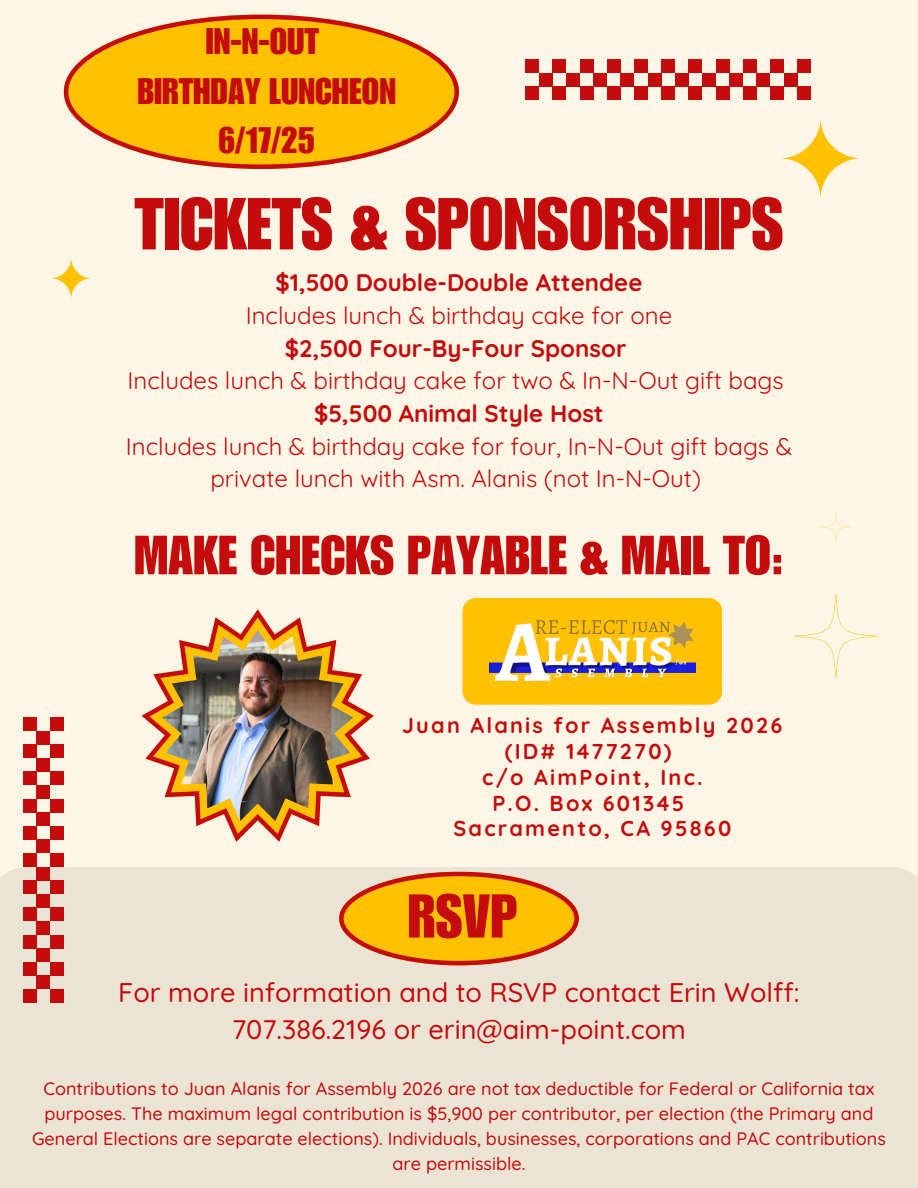
<style>
.page{position:relative;width:918px;height:1188px;background:#fdf5e5}
.page>*{position:absolute;margin:0;border:0;box-sizing:border-box;transform-origin:0 0}
.t1{font:72px "Impact LT Std";color:#c40c0c}
.t2{font:60.45px "Impact LT Std";color:#c40c0c}
.t3{font:54px "Impact LT Std";color:#c40c0c}
.t4{font:36px/49.5px "Impact LT Std";color:#c40c0c;text-align:center}
.t5{font:500 27px/37.2px "Quicksand";color:#c40c0c;text-align:center}
.t6{font:24px/32.7px "Quicksand";color:#c40c0c;text-align:center}
.t7{font:700 24px "Quicksand";color:#c40c0c}
.t8{font:700 21.6px/25.8px "Quicksand";letter-spacing:.1em;color:#c40c0c;text-align:center}
.t9{font:500 18px/24.8px "Quicksand";color:#c40c0c;text-align:center}
</style>
<div class="page">
<div style="left:0;top:867px;width:918px;height:321px;background:#ebe3d4"></div>
<svg style="left:142px;top:609px;width:231px;height:232px"></svg>
<svg style="left:339px;top:872px;width:240px;height:93px;background:#f4b42d"></svg>
<svg style="left:794px;top:594px;width:84px;height:84px"></svg>
<svg style="left:821px;top:512px;width:30px;height:30px"></svg>
<svg style="left:780px;top:118px;width:81px;height:81px"></svg>
<svg style="left:50px;top:258px;width:42px;height:41px"></svg>
<img style="left:162px;top:630px;width:191px;height:191px">
<svg style="left:64px;top:15px;width:395px;height:154px"></svg>
<div style="left:607px;top:59px;width:14px;height:14px;background:#c40c0c"></div>
<div style="left:525px;top:59px;width:14px;height:14px;background:#c40c0c"></div>
<div style="left:607px;top:86px;width:14px;height:14px;background:#c40c0c"></div>
<div style="left:525px;top:86px;width:14px;height:14px;background:#c40c0c"></div>
<div style="left:702px;top:73px;width:14px;height:13px;background:#c40c0c"></div>
<div style="left:797px;top:59px;width:14px;height:14px;background:#c40c0c"></div>
<div style="left:797px;top:86px;width:14px;height:14px;background:#c40c0c"></div>
<div style="left:621px;top:73px;width:13px;height:13px;background:#c40c0c"></div>
<div style="left:539px;top:73px;width:14px;height:13px;background:#c40c0c"></div>
<div style="left:716px;top:59px;width:13px;height:14px;background:#c40c0c"></div>
<div style="left:716px;top:86px;width:13px;height:14px;background:#c40c0c"></div>
<div style="left:634px;top:59px;width:14px;height:14px;background:#c40c0c"></div>
<div style="left:553px;top:59px;width:13px;height:14px;background:#c40c0c"></div>
<div style="left:634px;top:86px;width:14px;height:14px;background:#c40c0c"></div>
<div style="left:553px;top:86px;width:13px;height:14px;background:#c40c0c"></div>
<div style="left:729px;top:73px;width:14px;height:13px;background:#c40c0c"></div>
<div style="left:648px;top:73px;width:13px;height:13px;background:#c40c0c"></div>
<div style="left:566px;top:73px;width:14px;height:13px;background:#c40c0c"></div>
<div style="left:743px;top:59px;width:14px;height:14px;background:#c40c0c"></div>
<div style="left:743px;top:86px;width:14px;height:14px;background:#c40c0c"></div>
<div style="left:675px;top:73px;width:14px;height:13px;background:#c40c0c"></div>
<div style="left:593px;top:73px;width:14px;height:13px;background:#c40c0c"></div>
<div style="left:770px;top:59px;width:14px;height:14px;background:#c40c0c"></div>
<div style="left:770px;top:86px;width:14px;height:14px;background:#c40c0c"></div>
<div style="left:661px;top:59px;width:14px;height:14px;background:#c40c0c"></div>
<div style="left:580px;top:59px;width:13px;height:14px;background:#c40c0c"></div>
<div style="left:661px;top:86px;width:14px;height:14px;background:#c40c0c"></div>
<div style="left:580px;top:86px;width:13px;height:14px;background:#c40c0c"></div>
<div style="left:757px;top:73px;width:13px;height:13px;background:#c40c0c"></div>
<div style="left:689px;top:59px;width:13px;height:14px;background:#c40c0c"></div>
<div style="left:689px;top:86px;width:13px;height:14px;background:#c40c0c"></div>
<div style="left:784px;top:73px;width:13px;height:13px;background:#c40c0c"></div>
<div style="left:462px;top:598px;width:260px;height:107px;background:#ffc100;border-radius:14px"></div>
<img style="left:489px;top:620px;width:206px;height:85px">
<div style="left:23px;top:908px;width:14px;height:13px;background:#c40c0c"></div>
<div style="left:23px;top:989px;width:14px;height:14px;background:#c40c0c"></div>
<div style="left:50px;top:908px;width:14px;height:13px;background:#c40c0c"></div>
<div style="left:50px;top:989px;width:14px;height:14px;background:#c40c0c"></div>
<div style="left:37px;top:812px;width:13px;height:14px;background:#c40c0c"></div>
<div style="left:23px;top:717px;width:14px;height:14px;background:#c40c0c"></div>
<div style="left:50px;top:717px;width:14px;height:14px;background:#c40c0c"></div>
<div style="left:37px;top:894px;width:13px;height:14px;background:#c40c0c"></div>
<div style="left:37px;top:976px;width:13px;height:13px;background:#c40c0c"></div>
<div style="left:23px;top:799px;width:14px;height:13px;background:#c40c0c"></div>
<div style="left:50px;top:799px;width:14px;height:13px;background:#c40c0c"></div>
<div style="left:23px;top:880px;width:14px;height:14px;background:#c40c0c"></div>
<div style="left:23px;top:962px;width:14px;height:14px;background:#c40c0c"></div>
<div style="left:50px;top:880px;width:14px;height:14px;background:#c40c0c"></div>
<div style="left:50px;top:962px;width:14px;height:14px;background:#c40c0c"></div>
<div style="left:37px;top:785px;width:13px;height:14px;background:#c40c0c"></div>
<div style="left:37px;top:867px;width:13px;height:13px;background:#c40c0c"></div>
<div style="left:37px;top:948px;width:13px;height:14px;background:#c40c0c"></div>
<div style="left:23px;top:772px;width:14px;height:13px;background:#c40c0c"></div>
<div style="left:50px;top:772px;width:14px;height:13px;background:#c40c0c"></div>
<div style="left:37px;top:840px;width:13px;height:13px;background:#c40c0c"></div>
<div style="left:37px;top:921px;width:13px;height:14px;background:#c40c0c"></div>
<div style="left:23px;top:744px;width:14px;height:14px;background:#c40c0c"></div>
<div style="left:50px;top:744px;width:14px;height:14px;background:#c40c0c"></div>
<div style="left:23px;top:853px;width:14px;height:14px;background:#c40c0c"></div>
<div style="left:23px;top:935px;width:14px;height:13px;background:#c40c0c"></div>
<div style="left:50px;top:853px;width:14px;height:14px;background:#c40c0c"></div>
<div style="left:50px;top:935px;width:14px;height:13px;background:#c40c0c"></div>
<div style="left:37px;top:758px;width:13px;height:14px;background:#c40c0c"></div>
<div style="left:23px;top:826px;width:14px;height:14px;background:#c40c0c"></div>
<div style="left:50px;top:826px;width:14px;height:14px;background:#c40c0c"></div>
<div style="left:37px;top:731px;width:13px;height:13px;background:#c40c0c"></div>
<p class="t4" style="left:137px;top:22px;width:260px">IN-N-OUT<br>BIRTHDAY LUNCHEON<br>6/17/25</p>
<p class="t1" style="left:135px;top:198px;width:650px">TICKETS &amp; SPONSORSHIPS</p>
<p class="t7" style="left:275px;top:267px;width:369px">$1,500 Double-Double Attendee</p>
<p class="t6" style="left:246px;top:299px;width:428px">Includes lunch &amp; birthday cake for one</p>
<p class="t7" style="left:285px;top:333px;width:343px">$2,500 Four-By-Four Sponsor</p>
<p class="t6" style="left:128px;top:364px;width:658px">Includes lunch &amp; birthday cake for two &amp; In-N-Out gift bags</p>
<h3 class="t7" style="left:314px;top:398px;width:291px">$5,500 Animal Style Host</h3>
<p class="t6" style="left:126px;top:429px;width:668px">Includes lunch &amp; birthday cake for four, In-N-Out gift bags &amp; private lunch with Asm. Alanis (not In-N-Out)</p>
<p class="t3" style="left:134px;top:536px;width:651px">MAKE CHECKS PAYABLE &amp; MAIL TO:</p>
<p class="t8" style="left:402px;top:712px;width:382px">Juan Alanis for Assembly 2026 (ID# 1477270)<br>c/o AimPoint, Inc.<br>P.O. Box 601345<br>Sacramento, CA 95860</p>
<h1 class="t2" style="left:408px;top:894px;width:111px">RSVP</h1>
<p class="t5" style="left:118px;top:973px;width:683px">For more information and to RSVP contact Erin Wolff:<br>707.386.2196 or erin@aim-point.com</p>
<p class="t9" style="left:32px;top:1076px;width:855px">Contributions to Juan Alanis for Assembly 2026 are not tax deductible for Federal or California tax purposes. The maximum legal contribution is $5,900 per contributor, per election (the Primary and General Elections are separate elections). Individuals, businesses, corporations and PAC contributions are permissible.</p>
</div>
